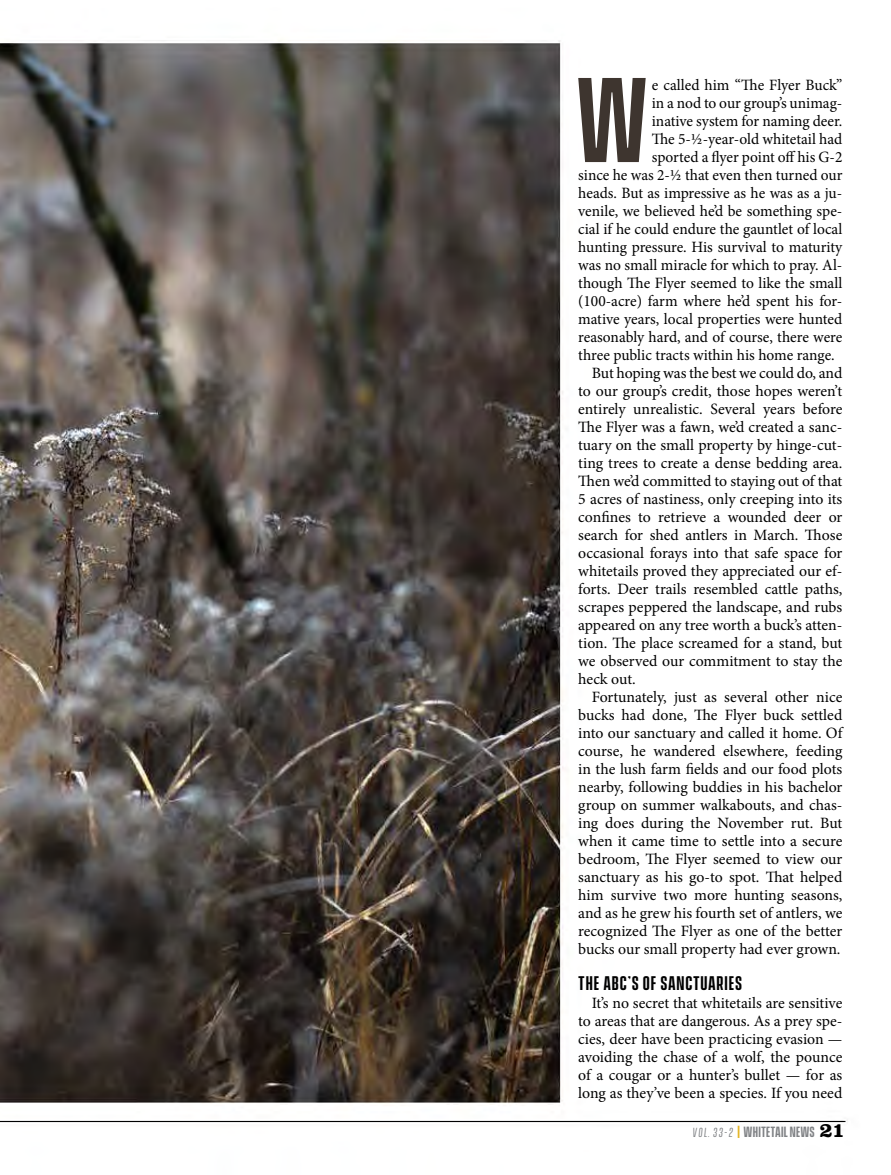
<style>
.page{position:relative;width:891px;height:1175px;background:#fff}
.page>*{position:absolute;margin:0;border:0;box-sizing:border-box;transform-origin:0 0}
.t1{font:600 109.65px "Vanguard CF";color:#3e352f}
.t2{font:600 18px "Vanguard CF";letter-spacing:.05em;color:#000}
.t3{font:15.75px/18px "Minion Pro";color:#000;text-align:justify}
.t4{font:600 13.5px "Vanguard CF";letter-spacing:.015em;color:#808285}
.s1{font-weight:400;font-size:12px}
.s2{color:#e3b423}
.s3{font-family:"Clarendon LT Std";font-weight:700;font-size:21px;color:#000}
</style>
<div class="page">
<img style="left:0;top:40px;width:848px;height:1083px">
<h1 class="t1" style="left:575px;top:57px;width:75px">W</h1>
<p class="t3" style="left:652px;top:76px;width:192px">e called him “The Flyer Buck”</p>
<p class="t3" style="left:652px;top:94px;width:192px">in a nod to our group’s unimag-</p>
<p class="t3" style="left:652px;top:112px;width:192px">inative system for naming deer.</p>
<p class="t3" style="left:652px;top:130px;width:192px">The 5-½-year-old whitetail had</p>
<p class="t3" style="left:652px;top:148px;width:192px">sported a flyer point off his G-2</p>
<p class="t3" style="left:578px;top:166px;width:266px">since he was 2-½ that even then turned our</p>
<p class="t3" style="left:578px;top:184px;width:266px">heads. But as impressive as he was as a ju-</p>
<p class="t3" style="left:578px;top:202px;width:266px">venile, we believed he’d be something spe-</p>
<p class="t3" style="left:578px;top:220px;width:266px">cial if he could endure the gauntlet of local</p>
<p class="t3" style="left:578px;top:238px;width:266px">hunting pressure. His survival to maturity</p>
<p class="t3" style="left:578px;top:256px;width:266px">was no small miracle for which to pray. Al-</p>
<p class="t3" style="left:578px;top:274px;width:266px">though The Flyer seemed to like the small</p>
<p class="t3" style="left:578px;top:292px;width:266px">(100-acre) farm where he’d spent his for-</p>
<p class="t3" style="left:578px;top:310px;width:266px">mative years, local properties were hunted</p>
<p class="t3" style="left:578px;top:328px;width:266px">reasonably hard, and of course, there were</p>
<p class="t3" style="left:578px;top:346px;width:258px">three public tracts within his home range.</p>
<p class="t3" style="left:592px;top:364px;width:252px">But hoping was the best we could do, and</p>
<p class="t3" style="left:578px;top:382px;width:266px">to our group’s credit, those hopes weren’t</p>
<p class="t3" style="left:578px;top:400px;width:266px">entirely unrealistic. Several years before</p>
<p class="t3" style="left:578px;top:418px;width:266px">The Flyer was a fawn, we’d created a sanc-</p>
<p class="t3" style="left:578px;top:436px;width:266px">tuary on the small property by hinge-cut-</p>
<p class="t3" style="left:578px;top:454px;width:266px">ting trees to create a dense bedding area.</p>
<p class="t3" style="left:578px;top:472px;width:266px">Then we’d committed to staying out of that</p>
<p class="t3" style="left:578px;top:490px;width:266px">5 acres of nastiness, only creeping into its</p>
<p class="t3" style="left:578px;top:508px;width:266px">confines to retrieve a wounded deer or</p>
<p class="t3" style="left:578px;top:526px;width:266px">search for shed antlers in March. Those</p>
<p class="t3" style="left:578px;top:544px;width:266px">occasional forays into that safe space for</p>
<p class="t3" style="left:578px;top:562px;width:266px">whitetails proved they appreciated our ef-</p>
<p class="t3" style="left:578px;top:580px;width:266px">forts. Deer trails resembled cattle paths,</p>
<p class="t3" style="left:578px;top:598px;width:266px">scrapes peppered the landscape, and rubs</p>
<p class="t3" style="left:578px;top:616px;width:266px">appeared on any tree worth a buck’s atten-</p>
<p class="t3" style="left:578px;top:634px;width:266px">tion. The place screamed for a stand, but</p>
<p class="t3" style="left:578px;top:652px;width:266px">we observed our commitment to stay the</p>
<p class="t3" style="left:578px;top:670px;width:59px">heck out.</p>
<p class="t3" style="left:592px;top:688px;width:252px">Fortunately, just as several other nice</p>
<p class="t3" style="left:578px;top:706px;width:266px">bucks had done, The Flyer buck settled</p>
<p class="t3" style="left:578px;top:724px;width:266px">into our sanctuary and called it home. Of</p>
<p class="t3" style="left:578px;top:742px;width:266px">course, he wandered elsewhere, feeding</p>
<p class="t3" style="left:578px;top:760px;width:266px">in the lush farm fields and our food plots</p>
<p class="t3" style="left:578px;top:778px;width:266px">nearby, following buddies in his bachelor</p>
<p class="t3" style="left:578px;top:796px;width:266px">group on summer walkabouts, and chas-</p>
<p class="t3" style="left:578px;top:814px;width:266px">ing does during the November rut. But</p>
<p class="t3" style="left:578px;top:832px;width:266px">when it came time to settle into a secure</p>
<p class="t3" style="left:578px;top:850px;width:266px">bedroom, The Flyer seemed to view our</p>
<p class="t3" style="left:578px;top:868px;width:266px">sanctuary as his go-to spot. That helped</p>
<p class="t3" style="left:578px;top:886px;width:266px">him survive two more hunting seasons,</p>
<p class="t3" style="left:578px;top:904px;width:266px">and as he grew his fourth set of antlers, we</p>
<p class="t3" style="left:578px;top:922px;width:266px">recognized The Flyer as one of the better</p>
<p class="t3" style="left:578px;top:940px;width:264px">bucks our small property had ever grown.</p>
<p class="t2" style="left:578px;top:973px;width:165px">THE ABC’S OF SANCTUARIES</p>
<p class="t3" style="left:578px;top:994px;width:266px;text-indent:13px">It’s no secret that whitetails are sensitive to areas that are dangerous. As a prey spe&shy;cies, deer have been practicing evasion — avoiding the chase of a wolf, the pounce of a cougar or a hunter’s bullet — for as long as they’ve been a species. If you need</p>
<p class="t4" style="left:692px;top:1123px;width:154px"><span class="s1">Vol. 33-2</span> <span class="s2">|</span> WHITETAIL NEWS <span class="s3">21</span></p>
</div>
